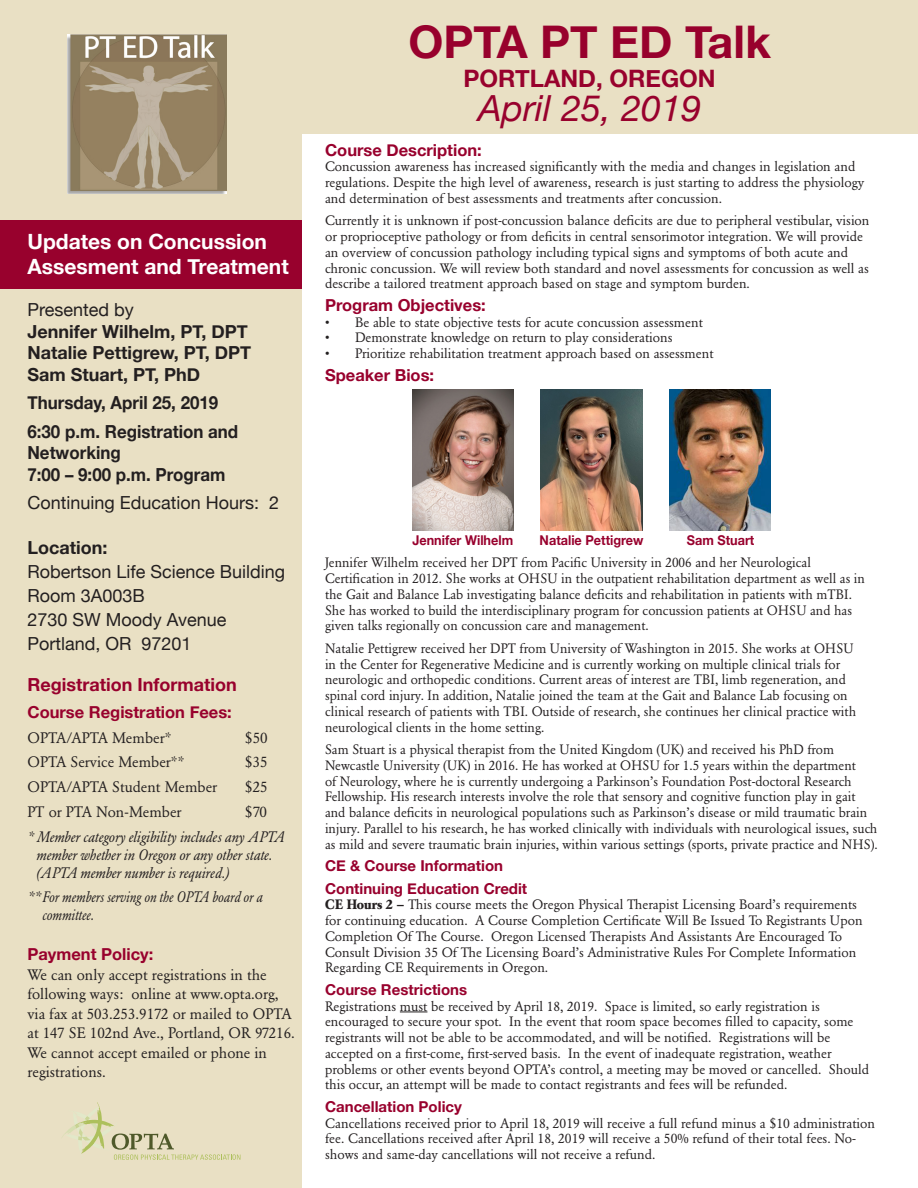
<style>
.page{position:relative;width:918px;height:1188px;background:#fff}
.page>*{position:absolute;margin:0;border:0;box-sizing:border-box;transform-origin:0 0}
.t1{font:700 45px "Helvetica Neue";color:#98012d}
.t2{font:italic 36px "Helvetica Neue";color:#98012d}
.t3{font:700 24px "Helvetica Neue";color:#98012d}
.t4{font:700 21px/25.2px "Helvetica Neue";color:#fff}
.t5{font:18px/24px "Helvetica Neue";color:#231f20}
.t6{font:700 18px/28.3px "Helvetica Neue";color:#231f20;scale:.94 1}
.t7{font:700 18px/21.6px "Helvetica Neue";color:#231f20}
.t8{font:700 18px "Helvetica Neue";color:#98012d}
.t9{font:700 16.5px "Helvetica Neue";color:#98012d}
.t10{font:15px/19.5px "Garamond BE";color:#231f20}
.t11{font:italic 15px/18px "Garamond BE";color:#231f20;scale:.94 1}
.t12{font:700 15px/22.5px "Helvetica Neue";color:#98012d}
.t13{font:italic 15px/18px "Garamond BE";color:#231f20}
.t14{font:13.5px/15.8px "Garamond BE";color:#231f20}
.t15{font:700 13.5px "Helvetica Neue";color:#98012d;scale:.94 1}
.s1{font-weight:700}
</style>
<div class="page">
<div style="left:0;top:0;width:301px;height:1188px;background:#e9e0c4"></div>
<div style="left:0;top:220px;width:301px;height:69px;background:#98012d"></div>
<div style="left:0;top:0;width:918px;height:133px;background:#e9e0c4"></div>
<img style="left:68px;top:34px;width:159px;height:159px">
<svg style="left:400px;top:1012px;width:27px;height:1px"></svg>
<svg style="left:65px;top:1102px;width:175px;height:58px"></svg>
<img style="left:412px;top:390px;width:102px;height:140px">
<img style="left:541px;top:390px;width:101px;height:140px">
<img style="left:669px;top:390px;width:102px;height:140px">
<h3 class="t4" style="left:27px;top:230px;width:263px">Updates on Concussion<br>Assesment and Treatment</h3>
<h3 class="t5" style="left:27px;top:299px;width:108px">Presented by</h3>
<h3 class="t7" style="left:27px;top:321px;width:225px">Jennifer Wilhelm, PT, DPT<br>Natalie Pettigrew, PT, DPT<br>Sam Stuart, PT, PhD</h3>
<h3 class="t6" style="left:27px;top:389px;width:226px">Thursday, April 25, 2019<br>6:30 p.m. Registration and</h3>
<h3 class="t6" style="left:27px;top:443px;width:212px;line-height:21.6px">Networking<br>7:00 – 9:00 p.m. Program</h3>
<h3 class="t5" style="left:27px;top:492px;width:253px">Continuing Education Hours: 2</h3>
<h3 class="t7" style="left:27px;top:537px;width:81px">Location:</h3>
<h3 class="t5" style="left:27px;top:560px;width:259px">Robertson Life Science Building<br>Room 3A003B<br>2730 SW Moody Avenue<br>Portland, OR 97201</h3>
<h3 class="t8" style="left:27px;top:671px;width:211px">Registration Information</h3>
<p class="t9" style="left:27px;top:699px;width:206px">Course Registration Fees:</p>
<p class="t10" style="left:27px;top:728px;width:146px">OPTA/APTA Member*</p>
<p class="t10" style="left:245px;top:728px;width:24px">$50</p>
<p class="t10" style="left:27px;top:753px;width:159px">OPTA Service Member**</p>
<p class="t10" style="left:245px;top:753px;width:24px">$35</p>
<p class="t10" style="left:27px;top:777px;width:191px">OPTA/APTA Student Member</p>
<p class="t10" style="left:245px;top:777px;width:24px">$25</p>
<p class="t10" style="left:27px;top:802px;width:156px">PT or PTA Non-Member</p>
<p class="t10" style="left:245px;top:802px;width:24px">$70</p>
<p class="t11" style="left:36px;top:828px;width:266px;text-indent:-9px">* Member category eligibility includes any APTA member whether in Oregon or any other state. (APTA member number is required.)</p>
<p class="t13" style="left:42px;top:888px;width:222px;text-indent:-15px">**For members serving on the OPTA board or a committee.</p>
<p class="t9" style="left:27px;top:941px;width:127px">Payment Policy:</p>
<p class="t10" style="left:27px;top:965px;width:269px">We can only accept registrations in the following ways: online at www.opta.org, via fax at 503.253.9172 or mailed to OPTA at 147 SE 102nd Ave., Portland, OR 97216.<br>We cannot accept emailed or phone in registrations.</p>
<h1 class="t1" style="left:408px;top:6px;width:364px">OPTA PT ED Talk</h1>
<h3 class="t3" style="left:464px;top:59px;width:254px">Portland, Oregon</h3>
<h2 class="t2" style="left:478px;top:82px;width:225px">April 25, 2019</h2>
<p class="t9" style="left:325px;top:137px;width:158px">Course Description:</p>
<p class="t14" style="left:325px;top:159px;width:541px">Concussion awareness has increased significantly with the media and changes in legislation and regulations. Despite the high level of awareness, research is just starting to address the physiology and determination of best assessments and treatments after concussion.</p>
<p class="t14" style="left:325px;top:213px;width:546px">Currently it is unknown if post-concussion balance deficits are due to peripheral vestibular, vision or proprioceptive pathology or from deficits in central sensorimotor integration. We will provide an overview of concussion pathology including typical signs and symptoms of both acute and chronic concussion. We will review both standard and novel assessments for concussion as well as describe a tailored treatment approach based on stage and symptom burden.</p>
<p class="t9" style="left:325px;top:292px;width:162px">Program Objectives:</p>
<p class="t14" style="left:325px;top:314px;width:379px">• Be able to state objective tests for acute concussion assessment</p>
<p class="t14" style="left:325px;top:330px;width:349px">• Demonstrate knowledge on return to play considerations</p>
<p class="t14" style="left:325px;top:346px;width:390px">• Prioritize rehabilitation treatment approach based on assessment</p>
<p class="t9" style="left:325px;top:362px;width:111px">Speaker Bios:</p>
<p class="t15" style="left:412px;top:529px;width:109px">Jennifer Wilhelm</p>
<p class="t15" style="left:540px;top:529px;width:112px">Natalie Pettigrew</p>
<p class="t15" style="left:687px;top:529px;width:73px">Sam Stuart</p>
<p class="t14" style="left:325px;top:555px;width:541px">Jennifer Wilhelm received her DPT from Pacific University in 2006 and her Neurological Certification in 2012. She works at OHSU in the outpatient rehabilitation department as well as in the Gait and Balance Lab investigating balance deficits and rehabilitation in patients with mTBI.<br>She has worked to build the interdisciplinary program for concussion patients at OHSU and has given talks regionally on concussion care and management.</p>
<p class="t14" style="left:325px;top:640px;width:533px">Natalie Pettigrew received her DPT from University of Washington in 2015. She works at OHSU in the Center for Regenerative Medicine and is currently working on multiple clinical trials for neurologic and orthopedic conditions. Current areas of interest are TBI, limb regeneration, and spinal cord injury. In addition, Natalie joined the team at the Gait and Balance Lab focusing on clinical research of patients with TBI. Outside of research, she continues her clinical practice with neurological clients in the home setting.</p>
<p class="t14" style="left:325px;top:742px;width:554px">Sam Stuart is a physical therapist from the United Kingdom (UK) and received his PhD from Newcastle University (UK) in 2016. He has worked at OHSU for 1.5 years within the department<br>of Neurology, where he is currently undergoing a Parkinson’s Foundation Post-doctoral Research Fellowship. His research interests involve the role that sensory and cognitive function play in gait and balance deficits in neurological populations such as Parkinson’s disease or mild traumatic brain injury. Parallel to his research, he has worked clinically with individuals with neurological issues, such as mild and severe traumatic brain injuries, within various settings (sports, private practice and NHS).</p>
<p class="t12" style="left:325px;top:855px;width:204px">CE &amp; Course Information<br>Continuing Education Credit</p>
<p class="t14" style="left:325px;top:897px;width:539px"><span class="s1">CE Hours 2 –</span> This course meets the Oregon Physical Therapist Licensing Board’s requirements for continuing education. A Course Completion Certificate Will Be Issued To Registrants Upon Completion Of The Course. Oregon Licensed Therapists And Assistants Are Encouraged To Consult Division 35 Of The Licensing Board’s Administrative Rules For Complete Information Regarding Ce Requirements in Oregon.</p>
<p class="t12" style="left:325px;top:979px;width:144px">Course Restrictions</p>
<p class="t14" style="left:325px;top:998px;width:545px">Registrations must be received by April 18, 2019. Space is limited, so early registration is encouraged to secure your spot. In the event that room space becomes filled to capacity, some registrants will not be able to be accommodated, and will be notified. Registrations will be accepted on a first-come, first-served basis. In the event of inadequate registration, weather problems or other events beyond OPTA’s control, a meeting may be moved or cancelled. Should this occur, an attempt will be made to contact registrants and fees will be refunded.</p>
<p class="t12" style="left:325px;top:1096px;width:138px">Cancellation Policy</p>
<p class="t14" style="left:325px;top:1115px;width:552px">Cancellations received prior to April 18, 2019 will receive a full refund minus a $10 administration fee. Cancellations received after April 18, 2019 will receive a 50% refund of their total fees. No&shy;shows and same-day cancellations will not receive a refund.</p>
</div>
